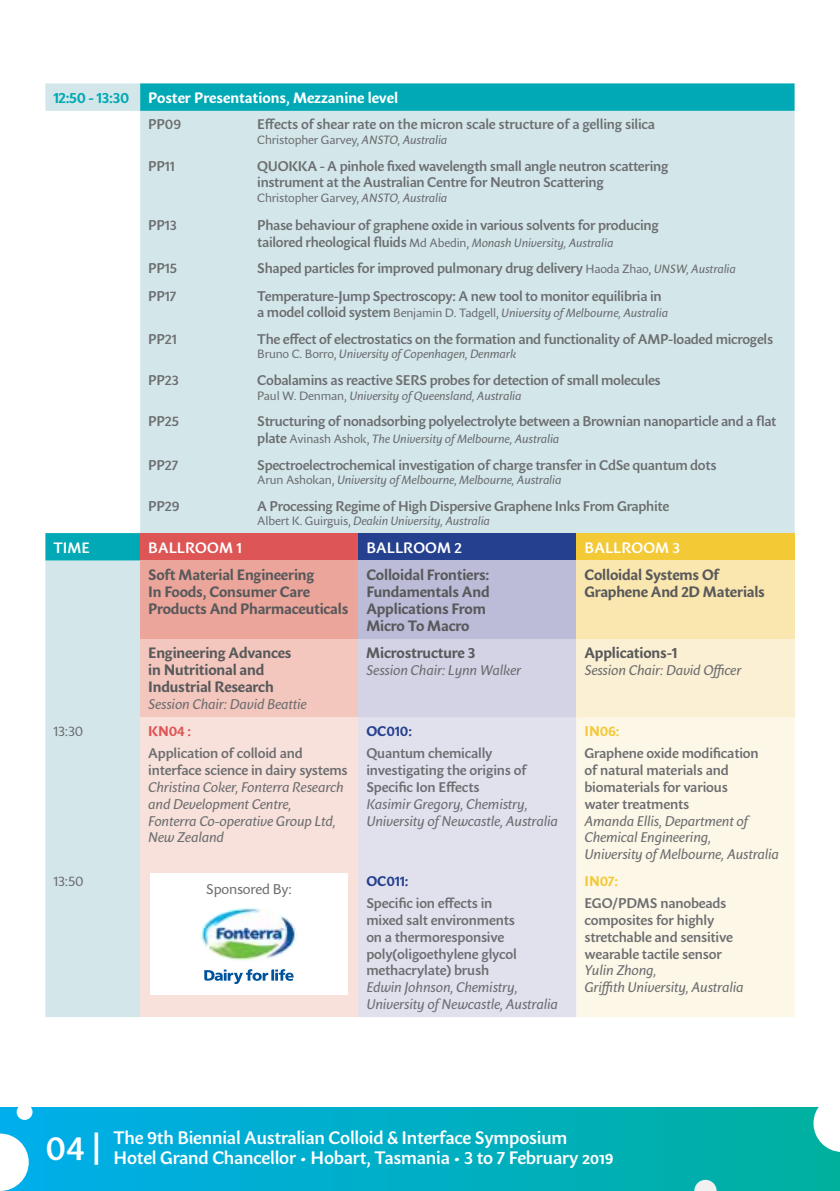
<style>
.page{position:relative;width:840px;height:1191px;background:#fff}
.page>*{position:absolute;margin:0;border:0;box-sizing:border-box;transform-origin:0 0}
.t1{font:600 18px/20px "Sharik Sans";letter-spacing:-.01em;color:#fff}
.t2{font:700 15px/17px "Sharik Sans";letter-spacing:-.01em;color:#58595b}
.t3{font:700 15px "Sharik Sans";color:#fff}
.t4{font:600 15px "Sharik Sans";letter-spacing:.005em;color:#fff}
.t5{font:700 15px "Sharik Sans";letter-spacing:-.02em;color:#00a9b5}
.t6{font:600 14px/16.8px "Sharik Sans";letter-spacing:-.02em;color:#6d6e71}
.t7{font:italic 14px/16.8px "Sharik Sans";letter-spacing:-.01em;color:#6d6e71}
.t8{font:14px "Sharik Sans";letter-spacing:-.01em;color:#6d6e71}
.t9{font:700 14px "Sharik Sans";letter-spacing:-.01em;color:#25408f}
.t10{font:700 14px "Sharik Sans";letter-spacing:-.005em;color:#f3c936}
.t11{font:700 14px "Sharik Sans";color:#de5556}
.t12{font:italic 12px "Sharik Sans";letter-spacing:-.01em;color:#6d6e71}
.t13{font:12px "Sharik Sans";letter-spacing:-.01em;color:#6d6e71}
.s1{font-style:italic}
.s2{font-weight:600;font-style:normal;font-size:14px}
.s3{font-style:normal}
.s4{font-weight:400;font-size:12px}
.s5{font-weight:400;font-style:italic;font-size:12px}
.s6{font-size:34px}
</style>
<div class="page">
<div style="left:45px;top:560px;width:95px;height:457px;background:#d3e7ea"></div>
<svg style="left:45px;top:83px;width:749px;height:477px;background:#cbe6e9"></svg>
<div style="left:140px;top:533px;width:218px;height:27px;background:#de5556"></div>
<div style="left:358px;top:533px;width:218px;height:27px;background:#25408f"></div>
<div style="left:576px;top:533px;width:218px;height:27px;background:#f3c936"></div>
<div style="left:140px;top:560px;width:218px;height:79px;background:#eca59b"></div>
<div style="left:358px;top:560px;width:218px;height:79px;background:#bcbcd8"></div>
<div style="left:576px;top:560px;width:218px;height:79px;background:#fae6af"></div>
<div style="left:140px;top:639px;width:218px;height:78px;background:#f3c7bd"></div>
<div style="left:358px;top:639px;width:218px;height:78px;background:#d4d3e6"></div>
<div style="left:576px;top:639px;width:218px;height:78px;background:#fcf0d4"></div>
<div style="left:140px;top:717px;width:218px;height:300px;background:#f8e1da"></div>
<div style="left:358px;top:717px;width:218px;height:300px;background:#e1e0ed"></div>
<div style="left:576px;top:717px;width:218px;height:300px;background:#fdf7e7"></div>
<div style="left:150px;top:873px;width:197px;height:122px;background:#fff"></div>
<svg style="left:204px;top:969px;width:89px;height:15px"></svg>
<img style="left:200px;top:907px;width:97px;height:54px">
<div style="left:0;top:1107px;width:839px;height:84px;background:linear-gradient(to right,#00aeeb,#00b09e)"></div>
<svg style="left:694px;top:1179px;width:22px;height:12px"></svg>
<div style="left:17px;top:1104px;width:16px;height:16px;background:#fff;border-radius:50%"></div>
<svg style="left:0;top:1133px;width:29px;height:58px"></svg>
<svg style="left:813px;top:1107px;width:26px;height:45px"></svg>
<p class="t5" style="left:53px;top:87px;width:77px">12:50 - 13:30</p>
<p class="t3" style="left:148px;top:87px;width:251px">Poster Presentations, Mezzanine level</p>
<p class="t6" style="left:148px;top:116px;width:34px">PP09</p>
<p class="t6" style="left:257px;top:116px;width:399px">Effects of shear rate on the micron scale structure of a gelling silica</p>
<p class="t13" style="left:257px;top:131px;width:191px">Christopher Garvey, <span class="s1">ANSTO, Australia</span></p>
<p class="t6" style="left:148px;top:157px;width:28px">PP11</p>
<p class="t6" style="left:257px;top:157px;width:412px">QUOKKA - A pinhole fixed wavelength small angle neutron scattering instrument at the Australian Centre for Neutron Scattering</p>
<p class="t13" style="left:257px;top:189px;width:191px">Christopher Garvey, <span class="s1">ANSTO, Australia</span></p>
<p class="t6" style="left:148px;top:216px;width:30px">PP13</p>
<p class="t6" style="left:257px;top:216px;width:403px">Phase behaviour of graphene oxide in various solvents for producing</p>
<p class="t12" style="left:257px;top:234px;width:357px"><span class="s2">tailored rheological fluids</span> <span class="s3">Md Abedin,</span> Monash University, Australia</p>
<p class="t6" style="left:148px;top:259px;width:30px">PP15</p>
<p class="t6" style="left:257px;top:259px;width:480px">Shaped particles for improved pulmonary drug delivery <span class="s4">Haoda Zhao,</span> <span class="s5">UNSW, Australia</span></p>
<p class="t6" style="left:148px;top:287px;width:30px">PP17</p>
<p class="t6" style="left:257px;top:287px;width:405px">Temperature-Jump Spectroscopy: A new tool to monitor equilibria in</p>
<p class="t12" style="left:257px;top:305px;width:412px"><span class="s2">a model colloid system</span> <span class="s3">Benjamin D. Tadgell,</span> University of Melbourne, Australia</p>
<p class="t6" style="left:148px;top:330px;width:30px">PP21</p>
<p class="t6" style="left:257px;top:330px;width:517px">The effect of electrostatics on the formation and functionality of AMP-loaded microgels</p>
<p class="t12" style="left:257px;top:346px;width:260px"><span class="s3">Bruno C. Borro,</span> University of Copenhagen, Denmark</p>
<p class="t6" style="left:148px;top:371px;width:32px">PP23</p>
<p class="t6" style="left:257px;top:371px;width:405px">Cobalamins as reactive SERS probes for detection of small molecules</p>
<p class="t12" style="left:257px;top:387px;width:266px"><span class="s3">Paul W. Denman,</span> University of Queensland, Australia</p>
<p class="t6" style="left:148px;top:412px;width:32px">PP25</p>
<p class="t6" style="left:257px;top:412px;width:520px">Structuring of nonadsorbing polyelectrolyte between a Brownian nanoparticle and a flat</p>
<p class="t12" style="left:257px;top:430px;width:303px"><span class="s2">plate</span> <span class="s3">Avinash Ashok,</span> The University of Melbourne, Australia</p>
<p class="t6" style="left:148px;top:456px;width:32px">PP27</p>
<p class="t6" style="left:257px;top:456px;width:460px">Spectroelectrochemical investigation of charge transfer in CdSe quantum dots</p>
<p class="t12" style="left:257px;top:471px;width:305px"><span class="s3">Arun Ashokan,</span> University of Melbourne, Melbourne, Australia</p>
<p class="t6" style="left:148px;top:497px;width:33px">PP29</p>
<p class="t6" style="left:257px;top:497px;width:413px">A Processing Regime of High Dispersive Graphene Inks From Graphite</p>
<p class="t12" style="left:257px;top:512px;width:234px"><span class="s3">Albert K. Guirguis,</span> Deakin University, Australia</p>
<p class="t4" style="left:53px;top:536px;width:38px">TIME</p>
<p class="t4" style="left:148px;top:536px;width:95px">BALLROOM 1</p>
<p class="t4" style="left:366px;top:536px;width:97px">BALLROOM 2</p>
<p class="t4" style="left:584px;top:536px;width:97px">BALLROOM 3</p>
<p class="t2" style="left:148px;top:565px;width:201px">Soft Material Engineering<br>In Foods, Consumer Care<br>Products And Pharmaceuticals</p>
<p class="t2" style="left:366px;top:565px;width:125px">Colloidal Frontiers:<br>Fundamentals And<br>Applications From<br>Micro To Macro</p>
<p class="t2" style="left:584px;top:565px;width:182px">Colloidal Systems Of<br>Graphene And 2D Materials</p>
<p class="t2" style="left:148px;top:644px;width:145px">Engineering Advances in Nutritional and<br>Industrial Research</p>
<p class="t7" style="left:148px;top:695px;width:160px">Session Chair: David Beattie</p>
<p class="t2" style="left:584px;top:644px;width:94px">Applications-1</p>
<p class="t7" style="left:584px;top:661px;width:158px">Session Chair: David Officer</p>
<p class="t2" style="left:366px;top:644px;width:110px">Microstructure 3</p>
<p class="t7" style="left:366px;top:661px;width:156px">Session Chair: Lynn Walker</p>
<p class="t8" style="left:53px;top:721px;width:32px">13:30</p>
<p class="t11" style="left:148px;top:721px;width:44px">KN04 :</p>
<p class="t6" style="left:148px;top:744px;width:201px">Application of colloid and interface science in dairy systems</p>
<p class="t7" style="left:148px;top:778px;width:197px">Christina Coker, Fonterra Research and Development Centre,<br>Fonterra Co-operative Group Ltd,<br>New Zealand</p>
<p class="t9" style="left:366px;top:721px;width:47px">OC010:</p>
<p class="t6" style="left:366px;top:744px;width:162px">Quantum chemically investigating the origins of<br>Specific Ion Effects</p>
<p class="t7" style="left:366px;top:795px;width:193px">Kasimir Gregory, Chemistry,<br>University of Newcastle, Australia</p>
<p class="t8" style="left:53px;top:871px;width:32px">13:50</p>
<p class="t9" style="left:366px;top:871px;width:44px">OC011:</p>
<p class="t6" style="left:366px;top:894px;width:152px">Specific ion effects in mixed salt environments on a thermoresponsive poly(oligoethylene glycol methacrylate) brush</p>
<p class="t7" style="left:366px;top:978px;width:193px">Edwin Johnson, Chemistry,<br>University of Newcastle, Australia</p>
<p class="t8" style="left:206px;top:879px;width:87px">Sponsored By:</p>
<p class="t10" style="left:584px;top:721px;width:36px">IN06:</p>
<p class="t6" style="left:584px;top:744px;width:176px">Graphene oxide modification of natural materials and biomaterials for various water treatments</p>
<p class="t7" style="left:584px;top:811px;width:196px">Amanda Ellis, Department of<br>Chemical Engineering,<br>University of Melbourne, Australia</p>
<p class="t10" style="left:584px;top:871px;width:35px">IN07:</p>
<p class="t6" style="left:584px;top:894px;width:150px">EGO/PDMS nanobeads composites for highly stretchable and sensitive wearable tactile sensor</p>
<p class="t7" style="left:584px;top:961px;width:161px">Yulin Zhong,<br>Griffith University, Australia</p>
<p class="t1" style="left:113px;top:1127px;width:501px;text-indent:-68px"><span class="s6">04 |</span> The 9th Biennial Australian Colloid &amp; Interface Symposium<br>Hotel Grand Chancellor • Hobart, Tasmania • 3 to 7 February 2019</p>
</div>
